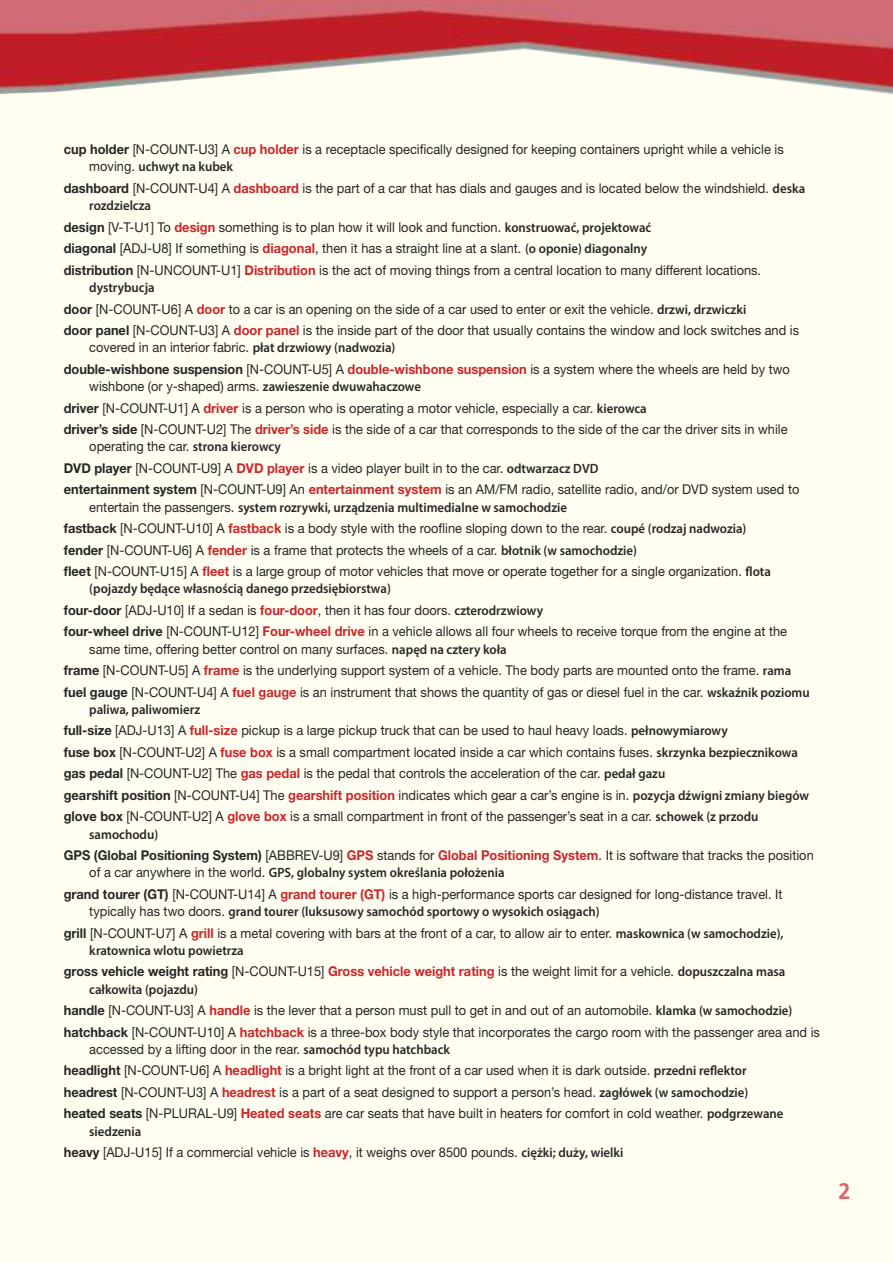
<style>
.page{position:relative;width:893px;height:1263px;background:#fffef0}
.page>*{position:absolute;margin:0;border:0;box-sizing:border-box;transform-origin:0 0}
.t1{font:700 22.5px "PF Catalog";color:#db676a;scale:.95 1}
.t2{font:13.5px/21.5px "Helvetica Neue LT Std";color:#272526;scale:.95 1}
.t3{font:600 13.5px "Myriad Pro";color:#272526;scale:.95 1}
.s1{font-weight:700}
.s2{font-weight:700;color:#cb262a}
.s3{font-family:"Helvetica Neue LT Std";font-weight:400}
.s4{font-family:"Myriad Pro";font-weight:600}
</style>
<div class="page">
<img style="left:0;top:0;width:893px;height:94px">
<p class="t2" style="left:64px;top:140px;width:759px"><span class="s1">cup holder</span> [N-COUNT-U3] A <span class="s2">cup holder</span> is a receptacle specifically designed for keeping containers upright while a vehicle is</p>
<p class="t3" style="left:89px;top:162px;width:153px"><span class="s3">moving.</span> uchwyt na kubek</p>
<p class="t2" style="left:64px;top:179px;width:782px"><span class="s1">dashboard</span> [N-COUNT-U4] A <span class="s2">dashboard</span> is the part of a car that has dials and gauges and is located below the windshield. <span class="s4">deska</span></p>
<p class="t3" style="left:89px;top:201px;width:66px">rozdzielcza</p>
<p class="t2" style="left:64px;top:218px;width:736px"><span class="s1">design</span> [V-T-U1] To <span class="s2">design</span> something is to plan how it will look and function. <span class="s4">konstruować, projektować<br></span><span class="s1">diagonal</span> [ADJ-U8] If something is <span class="s2">diagonal</span>, then it has a straight line at a slant. <span class="s4">(o oponie) diagonalny<br></span><span class="s1">distribution</span> [N-UNCOUNT-U1] <span class="s2">Distribution</span> is the act of moving things from a central location to many different locations.</p>
<p class="t3" style="left:89px;top:282px;width:70px">dystrybucja</p>
<p class="t2" style="left:64px;top:299px;width:776px"><span class="s1">door</span> [N-COUNT-U6] A <span class="s2">door</span> to a car is an opening on the side of a car used to enter or exit the vehicle. <span class="s4">drzwi, drzwiczki<br></span><span class="s1">door panel</span> [N-COUNT-U3] A <span class="s2">door panel</span> is the inside part of the door that usually contains the window and lock switches and is</p>
<p class="t2" style="left:64px;top:338px;width:766px;text-indent:26px">covered in an interior fabric. <span class="s4">płat drzwiowy (nadwozia)<br></span><span class="s1">double-wishbone suspension</span> [N-COUNT-U5] A <span class="s2">double-wishbone suspension</span> is a system where the wheels are held by two</p>
<p class="t2" style="left:64px;top:377px;width:763px;text-indent:26px">wishbone (or y-shaped) arms. <span class="s4">zawieszenie dwuwahaczowe<br></span><span class="s1">driver</span> [N-COUNT-U1] A <span class="s2">driver</span> is a person who is operating a motor vehicle, especially a car. <span class="s4">kierowca<br></span><span class="s1">driver’s side</span> [N-COUNT-U2] The <span class="s2">driver’s side</span> is the side of a car that corresponds to the side of the car the driver sits in while</p>
<p class="t2" style="left:64px;top:437px;width:776px;text-indent:26px">operating the car. <span class="s4">strona kierowcy<br></span><span class="s1">DVD player</span> [N-COUNT-U9] A <span class="s2">DVD player</span> is a video player built in to the car. <span class="s4">odtwarzacz DVD<br></span><span class="s1">entertainment system</span> [N-COUNT-U9] An <span class="s2">entertainment system</span> is an AM/FM radio, satellite radio, and/or DVD system used to</p>
<p class="t3" style="left:89px;top:502px;width:504px"><span class="s3">entertain the passengers.</span> system rozrywki, urządzenia multimedialne w samochodzie</p>
<p class="t2" style="left:64px;top:519px;width:746px"><span class="s1">fastback</span> [N-COUNT-U10] A <span class="s2">fastback</span> is a body style with the roofline sloping down to the rear. <span class="s4">coupé (rodzaj nadwozia) </span><span class="s1">fender</span> [N-COUNT-U6] A <span class="s2">fender</span> is a frame that protects the wheels of a car. <span class="s4">błotnik (w samochodzie)<br></span><span class="s1">fleet</span> [N-COUNT-U15] A <span class="s2">fleet</span> is a large group of motor vehicles that move or operate together for a single organization. <span class="s4">flota</span></p>
<p class="t3" style="left:89px;top:584px;width:319px">(pojazdy będące własnością danego przedsiębiorstwa)</p>
<p class="t2" style="left:64px;top:601px;width:763px"><span class="s1">four-door</span> [ADJ-U10] If a sedan is <span class="s2">four-door</span>, then it has four doors. <span class="s4">czterodrzwiowy<br></span><span class="s1">four-wheel drive</span> [N-COUNT-U12] <span class="s2">Four-wheel drive</span> in a vehicle allows all four wheels to receive torque from the engine at the</p>
<p class="t2" style="left:64px;top:639px;width:787px;text-indent:26px">same time, offering better control on many surfaces. <span class="s4">napęd na cztery koła<br></span><span class="s1">frame</span> [N-COUNT-U5] A <span class="s2">frame</span> is the underlying support system of a vehicle. The body parts are mounted onto the frame. <span class="s4">rama </span><span class="s1">fuel gauge</span> [N-COUNT-U4] A <span class="s2">fuel gauge</span> is an instrument that shows the quantity of gas or diesel fuel in the car. <span class="s4">wskaźnik poziomu</span></p>
<p class="t3" style="left:89px;top:704px;width:118px">paliwa, paliwomierz</p>
<p class="t2" style="left:64px;top:721px;width:786px"><span class="s1">full-size</span> [ADJ-U13] A <span class="s2">full-size</span> pickup is a large pickup truck that can be used to haul heavy loads. <span class="s4">pełnowymiarowy<br></span><span class="s1">fuse box</span> [N-COUNT-U2] A <span class="s2">fuse box</span> is a small compartment located inside a car which contains fuses. <span class="s4">skrzynka bezpiecznikowa </span><span class="s1">gas pedal</span> [N-COUNT-U2] The <span class="s2">gas pedal</span> is the pedal that controls the acceleration of the car. <span class="s4">pedał gazu<br></span><span class="s1">gearshift position</span> [N-COUNT-U4] The <span class="s2">gearshift position</span> indicates which gear a car’s engine is in. <span class="s4">pozycja dźwigni zmiany biegów </span><span class="s1">glove box</span> [N-COUNT-U2] A <span class="s2">glove box</span> is a small compartment in front of the passenger’s seat in a car. <span class="s4">schowek (z przodu</span></p>
<p class="t3" style="left:89px;top:829px;width:74px">samochodu)</p>
<p class="t2" style="left:64px;top:846px;width:791px"><span class="s1">GPS (Global Positioning System)</span> [ABBREV-U9] <span class="s2">GPS</span> stands for <span class="s2">Global Positioning System</span>. It is software that tracks the position</p>
<p class="t3" style="left:89px;top:868px;width:439px"><span class="s3">of a car anywhere in the world.</span> GPS, globalny system określania położenia</p>
<p class="t2" style="left:64px;top:885px;width:758px"><span class="s1">grand tourer (GT)</span> [N-COUNT-U14] A <span class="s2">grand tourer (GT)</span> is a high-performance sports car designed for long-distance travel. It</p>
<p class="t3" style="left:89px;top:906px;width:539px"><span class="s3">typically has two doors.</span> grand tourer (luksusowy samochód sportowy o wysokich osiągach)</p>
<p class="t2" style="left:64px;top:923px;width:759px"><span class="s1">grill</span> [N-COUNT-U7] A <span class="s2">grill</span> is a metal covering with bars at the front of a car, to allow air to enter. <span class="s4">maskownica (w samochodzie),</span></p>
<p class="t3" style="left:89px;top:945px;width:164px">kratownica wlotu powietrza</p>
<p class="t2" style="left:64px;top:962px;width:761px"><span class="s1">gross vehicle weight rating</span> [N-COUNT-U15] <span class="s2">Gross vehicle weight rating</span> is the weight limit for a vehicle. <span class="s4">dopuszczalna masa</span></p>
<p class="t3" style="left:89px;top:984px;width:116px">całkowita (pojazdu)</p>
<p class="t2" style="left:64px;top:1001px;width:798px"><span class="s1">handle</span> [N-COUNT-U3] A <span class="s2">handle</span> is the lever that a person must pull to get in and out of an automobile. <span class="s4">klamka (w samochodzie) </span><span class="s1">hatchback</span> [N-COUNT-U10] A <span class="s2">hatchback</span> is a three-box body style that incorporates the cargo room with the passenger area and is</p>
<p class="t2" style="left:64px;top:1040px;width:759px;text-indent:26px">accessed by a lifting door in the rear. <span class="s4">samochód typu hatchback<br></span><span class="s1">headlight</span> [N-COUNT-U6] A <span class="s2">headlight</span> is a bright light at the front of a car used when it is dark outside. <span class="s4">przedni reflektor </span><span class="s1">headrest</span> [N-COUNT-U3] A <span class="s2">headrest</span> is a part of a seat designed to support a person’s head. <span class="s4">zagłówek (w samochodzie) </span><span class="s1">heated seats</span> [N-PLURAL-U9] <span class="s2">Heated seats</span> are car seats that have built in heaters for comfort in cold weather. <span class="s4">podgrzewane</span></p>
<p class="t3" style="left:89px;top:1126px;width:56px">siedzenia</p>
<p class="t2" style="left:64px;top:1143px;width:591px"><span class="s1">heavy</span> [ADJ-U15] If a commercial vehicle is <span class="s2">heavy</span>, it weighs over 8500 pounds. <span class="s4">ciężki; duży, wielki</span></p>
<h1 class="t1" style="left:839px;top:1178px;width:14px">2</h1>
</div>
